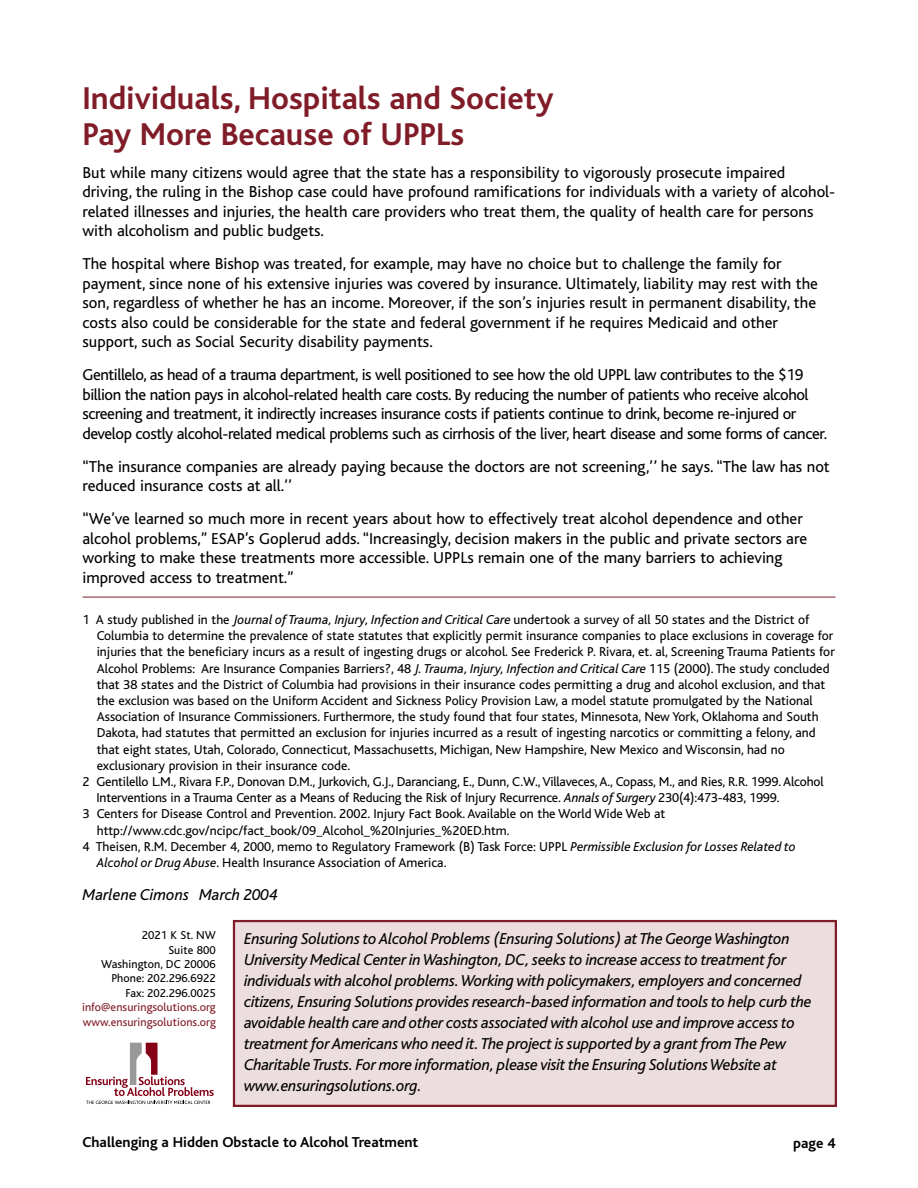
<style>
.page{position:relative;width:918px;height:1188px;background:#fff}
.page>*{position:absolute;margin:0;border:0;box-sizing:border-box;transform-origin:0 0}
.t1{font:700 33px/36px "Bliss";color:#801c27}
.t2{font:16.5px/19.5px "Bliss";color:#000}
.t3{font:italic 16.5px/21px "Bliss";letter-spacing:-.015em;color:#000}
.t4{font:16.5px/19.5px "Bliss";letter-spacing:-.025em;color:#000}
.t5{font:700 15px "Bliss";color:#000}
.t6{font:13.5px "Bliss";color:#000}
.t7{font:12px/14.4px "Bliss";letter-spacing:.005em;color:#000;text-align:right}
.t8{font:12px/14.4px "Bliss";letter-spacing:.005em;color:#801c27}
.s1{font-style:italic}
</style>
<div class="page">
<hr style="left:82px;top:597px;width:754px;height:1px;background:#801c27">
<svg style="left:86px;top:1043px;width:128px;height:61px"></svg>
<div style="left:234px;top:921px;width:602px;height:185px;background:#ecdddf"></div>
<div style="left:233px;top:920px;width:604px;height:187px;border:2px solid #801c27"></div>
<h1 class="t1" style="left:82px;top:84px;width:473px">Individuals, Hospitals and Society<br>Pay More Because of UPPLs</h1>
<p class="t2" style="left:82px;top:165px;width:754px">But while many citizens would agree that the state has a responsibility to vigorously prosecute impaired driving, the ruling in the Bishop case could have profound ramifications for individuals with a variety of alcohol&shy;related illnesses and injuries, the health care providers who treat them, the quality of health care for persons with alcoholism and public budgets.</p>
<p class="t2" style="left:82px;top:256px;width:737px">The hospital where Bishop was treated, for example, may have no choice but to challenge the family for payment, since none of his extensive injuries was covered by insurance. Ultimately, liability may rest with the son, regardless of whether he has an income. Moreover, if the son’s injuries result in permanent disability, the costs also could be considerable for the state and federal government if he requires Medicaid and other support, such as Social Security disability payments.</p>
<p class="t4" style="left:82px;top:367px;width:746px">Gentillelo, as head of a trauma department, is well positioned to see how the old UPPL law contributes to the $19 billion the nation pays in alcohol-related health care costs. By reducing the number of patients who receive alcohol screening and treatment, it indirectly increases insurance costs if patients continue to drink, become re-injured or develop costly alcohol-related medical problems such as cirrhosis of the liver, heart disease and some forms of cancer.</p>
<p class="t2" style="left:82px;top:459px;width:749px">“The insurance companies are already paying because the doctors are not screening,’’ he says. “The law has not reduced insurance costs at all.’’</p>
<p class="t2" style="left:82px;top:511px;width:726px">“We’ve learned so much more in recent years about how to effectively treat alcohol dependence and other alcohol problems,” ESAP’s Goplerud adds. “Increasingly, decision makers in the public and private sectors are working to make these treatments more accessible. UPPLs remain one of the many barriers to achieving improved access to treatment.”</p>
<p class="t6" style="left:82px;top:615px;width:728px">1 A study published in the <span class="s1">Journal of Trauma, Injury, Infection and Critical Care</span> undertook a survey of all 50 states and the District of</p>
<p class="t6" style="left:97px;top:631px;width:738px">Columbia to determine the prevalence of state statutes that explicitly permit insurance companies to place exclusions in coverage for</p>
<p class="t6" style="left:97px;top:648px;width:740px">injuries that the beneficiary incurs as a result of ingesting drugs or alcohol. See Frederick P. Rivara, et. al, Screening Trauma Patients for</p>
<p class="t6" style="left:97px;top:664px;width:734px">Alcohol Problems: Are Insurance Companies Barriers?, 48 <span class="s1">J. Trauma, Injury, Infection and Critical Care</span> 115 (2000). The study concluded</p>
<p class="t6" style="left:97px;top:680px;width:730px">that 38 states and the District of Columbia had provisions in their insurance codes permitting a drug and alcohol exclusion, and that</p>
<p class="t6" style="left:97px;top:696px;width:717px">the exclusion was based on the Uniform Accident and Sickness Policy Provision Law, a model statute promulgated by the National</p>
<p class="t6" style="left:97px;top:712px;width:724px">Association of Insurance Commissioners. Furthermore, the study found that four states, Minnesota, New York, Oklahoma and South</p>
<p class="t6" style="left:97px;top:729px;width:720px">Dakota, had statutes that permitted an exclusion for injuries incurred as a result of ingesting narcotics or committing a felony, and</p>
<p class="t6" style="left:97px;top:745px;width:690px">that eight states, Utah, Colorado, Connecticut, Massachusetts, Michigan, New Hampshire, New Mexico and Wisconsin, had no</p>
<p class="t6" style="left:97px;top:761px;width:255px">exclusionary provision in their insurance code.</p>
<p class="t6" style="left:83px;top:777px;width:743px">2 Gentilello L.M., Rivara F.P., Donovan D.M., Jurkovich, G.J., Daranciang, E., Dunn, C.W., Villaveces, A., Copass, M., and Ries, R.R. 1999. Alcohol</p>
<p class="t6" style="left:96px;top:793px;width:685px">Interventions in a Trauma Center as a Means of Reducing the Risk of Injury Recurrence. <span class="s1">Annals of Surgery</span> 230(4):473-483, 1999.</p>
<p class="t6" style="left:82px;top:810px;width:584px">3 Centers for Disease Control and Prevention. 2002. Injury Fact Book. Available on the World Wide Web at</p>
<p class="t6" style="left:97px;top:826px;width:414px">http://www.cdc.gov/ncipc/fact_book/09_Alcohol_%20Injuries_%20ED.htm.</p>
<p class="t6" style="left:82px;top:842px;width:715px">4 Theisen, R.M. December 4, 2000, memo to Regulatory Framework (B) Task Force: UPPL <span class="s1">Permissible Exclusion for Losses Related to</span></p>
<p class="t6" style="left:97px;top:858px;width:351px"><span class="s1">Alcohol or Drug Abuse</span>. Health Insurance Association of America.</p>
<p class="t3" style="left:82px;top:886px;width:197px">Marlene Cimons March 2004</p>
<p class="t7" style="left:101px;top:929px;width:116px">2021 K St. NW<br>Suite 800<br>Washington, DC 20006<br>Phone: 202.296.6922<br>Fax: 202.296.0025</p>
<p class="t8" style="left:82px;top:1001px;width:135px">info@ensuringsolutions.org www.ensuringsolutions.org</p>
<p class="t3" style="left:244px;top:930px;width:569px">Ensuring Solutions to Alcohol Problems (Ensuring Solutions) at The George Washington University Medical Center in Washington, DC, seeks to increase access to treatment for individuals with alcohol problems. Working with policymakers, employers and concerned citizens, Ensuring Solutions provides research-based information and tools to help curb the avoidable health care and other costs associated with alcohol use and improve access to treatment for Americans who need it. The project is supported by a grant from The Pew Charitable Trusts. For more information, please visit the Ensuring Solutions Website at www.ensuringsolutions.org.</p>
<p class="t5" style="left:83px;top:1138px;width:337px">Challenging a Hidden Obstacle to Alcohol Treatment</p>
<p class="t5" style="left:793px;top:1139px;width:44px">page 4</p>
</div>
